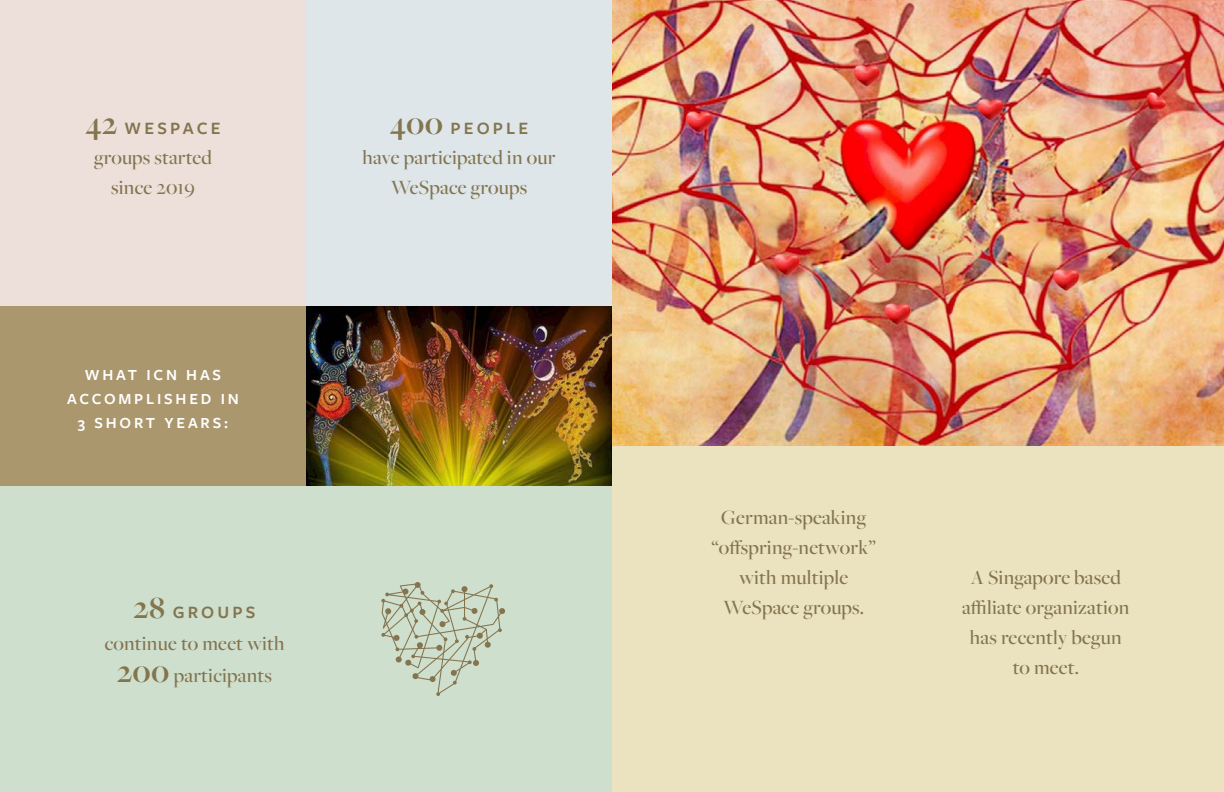
<style>
.page{position:relative;width:1224px;height:792px;background:#fff}
.page>*{position:absolute;margin:0;border:0;box-sizing:border-box;transform-origin:0 0}
.t1{font:700 32px "Freight Big Pro";color:#83754e}
.t2{font:500 21px/30px "Freight Big Pro";letter-spacing:.01em;color:#83754e;text-align:center}
.t3{font:600 18px "Freight Sans Pro";letter-spacing:.175em;color:#83754e}
.t4{font:600 16px/24px "Freight Sans Pro";letter-spacing:.175em;color:#fff;text-align:center}
.s1{font-family:"Freight Big Pro";font-weight:700;font-size:32px}
.s2{font-weight:700;font-size:32px}
</style>
<div class="page">
<div style="left:0;top:486px;width:306px;height:306px;background:#cfdfce"></div>
<div style="left:612px;top:446px;width:612px;height:346px;background:#ebe3bf"></div>
<div style="left:0;top:0;width:306px;height:306px;background:#ede0da"></div>
<div style="left:306px;top:0;width:306px;height:306px;background:#dee6ea"></div>
<div style="left:0;top:306px;width:306px;height:180px;background:#ab976e"></div>
<img style="left:612px;top:0;width:612px;height:446px">
<div style="left:306px;top:486px;width:306px;height:306px;background:#cfdfce"></div>
<svg style="left:381px;top:582px;width:124px;height:114px"></svg>
<img style="left:306px;top:306px;width:306px;height:180px">
<p class="t3" style="left:85px;top:116px;width:137px"><span class="s1">42</span> WESPACE</p>
<p class="t2" style="left:94px;top:141px;width:119px">groups started since 2019</p>
<p class="t4" style="left:67px;top:362px;width:173px">WHAT ICN HAS<br>ACCOMPLISHED IN<br>3 SHORT YEARS:</p>
<p class="t3" style="left:390px;top:116px;width:140px"><span class="s1">400</span> PEOPLE</p>
<p class="t2" style="left:363px;top:141px;width:194px">have participated in our<br>WeSpace groups</p>
<p class="t2" style="left:711px;top:502px;width:166px">German-speaking “offspring-network” with multiple</p>
<h1 class="t1" style="left:134px;top:587px;width:33px">28</h1>
<p class="t2" style="left:723px;top:592px;width:142px">WeSpace groups.</p>
<p class="t3" style="left:173px;top:600px;width:84px">GROUPS</p>
<p class="t2" style="left:105px;top:626px;width:181px;line-height:32px">continue to meet with<br><span class="s2">200</span> participants</p>
<p class="t2" style="left:962px;top:562px;width:169px">A Singapore based affiliate organization has recently begun to meet.</p>
</div>
